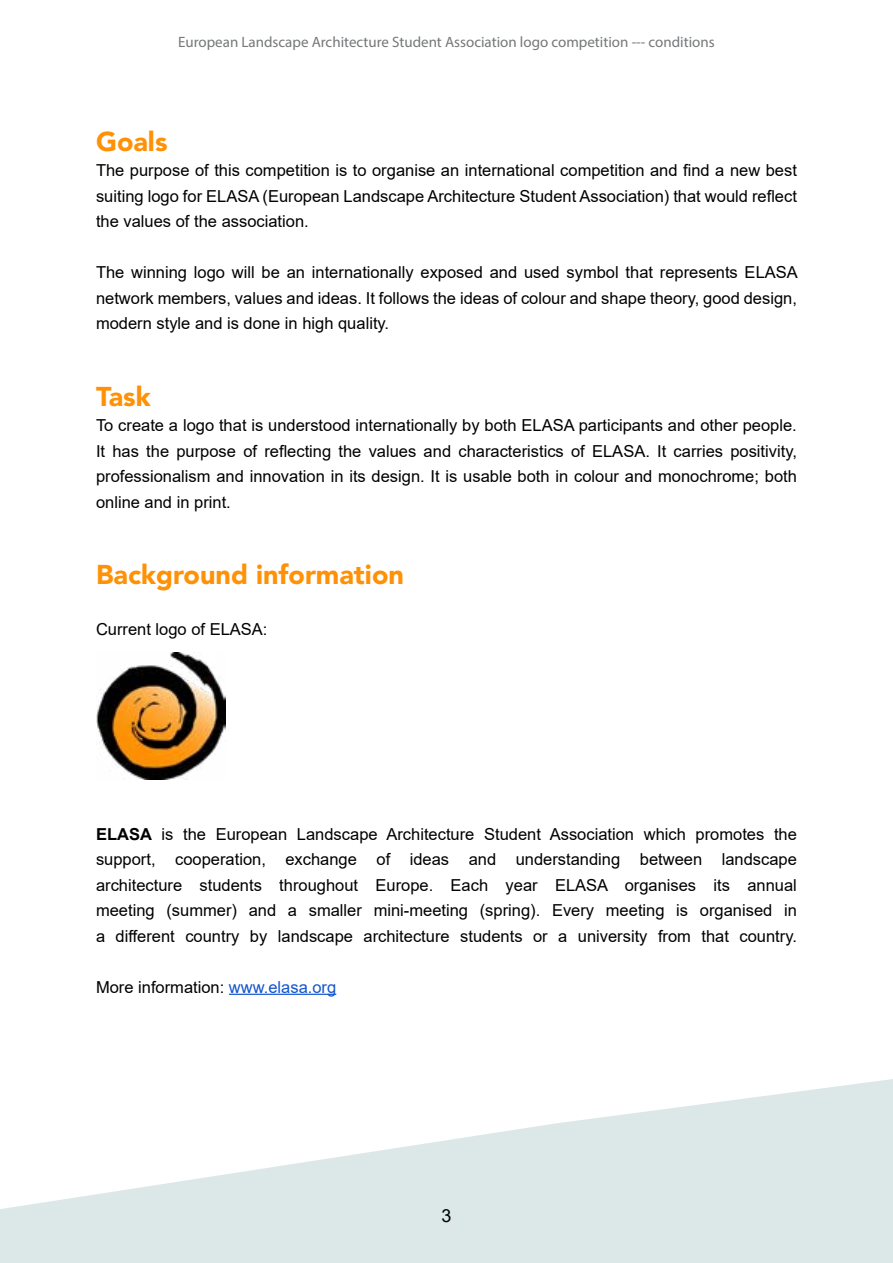
<style>
.page{position:relative;width:893px;height:1263px;background:#fff}
.page>*{position:absolute;margin:0;border:0;box-sizing:border-box;transform-origin:0 0}
.t1{font:900 27px "Avenir";color:#ff9106}
.t2{font:18px "Arial";color:#000}
.t3{font:16.5px/25.5px "Arial";color:#000;text-align:justify}
.t4{font:15px "Myriad Pro";color:#757779}
.s1{font-weight:700}
.s2{color:#15c}
</style>
<div class="page">
<svg style="left:0;top:1079px;width:893px;height:184px;fill:#dce7e7"></svg>
<hr style="left:229px;top:994px;width:107px;height:1px;background:#15c">
<img style="left:96px;top:652px;width:129px;height:127px">
<p class="t4" style="left:178px;top:33px;width:538px">European Landscape Architecture Student Association logo competition --- conditions</p>
<h1 class="t1" style="left:96px;top:125px;width:73px">Goals</h1>
<p class="t3" style="left:96px;top:158px;width:702px">The purpose of this competition is to organise an international competition and find a new best suiting logo for ELASA (European Landscape Architecture Student Association) that would reflect the values of the association.</p>
<p class="t3" style="left:96px;top:260px;width:703px">The winning logo will be an internationally exposed and used symbol that represents ELASA network members, values and ideas. It follows the ideas of colour and shape theory, good design, modern style and is done in high quality.</p>
<h1 class="t1" style="left:96px;top:380px;width:56px">Task</h1>
<p class="t3" style="left:96px;top:413px;width:702px">To create a logo that is understood internationally by both ELASA participants and other people.<br>It has the purpose of reflecting the values and characteristics of ELASA. It carries positivity, professionalism and innovation in its design. It is usable both in colour and monochrome; both online and in print.</p>
<h1 class="t1" style="left:96px;top:559px;width:309px">Background information</h1>
<p class="t3" style="left:96px;top:617px;width:173px">Current logo of ELASA:</p>
<p class="t3" style="left:96px;top:821px;width:702px"><span class="s1">ELASA</span> is the European Landscape Architecture Student Association which promotes the support, cooperation, exchange of ideas and understanding between landscape architecture students throughout Europe. Each year ELASA organises its annual meeting (summer) and a smaller mini-meeting (spring). Every meeting is organised in a different country by landscape architecture students or a university from that country.</p>
<p class="t3" style="left:96px;top:974px;width:242px">More information: <span class="s2">www.elasa.org</span></p>
<p class="t2" style="left:441px;top:1203px;width:12px">3</p>
</div>
